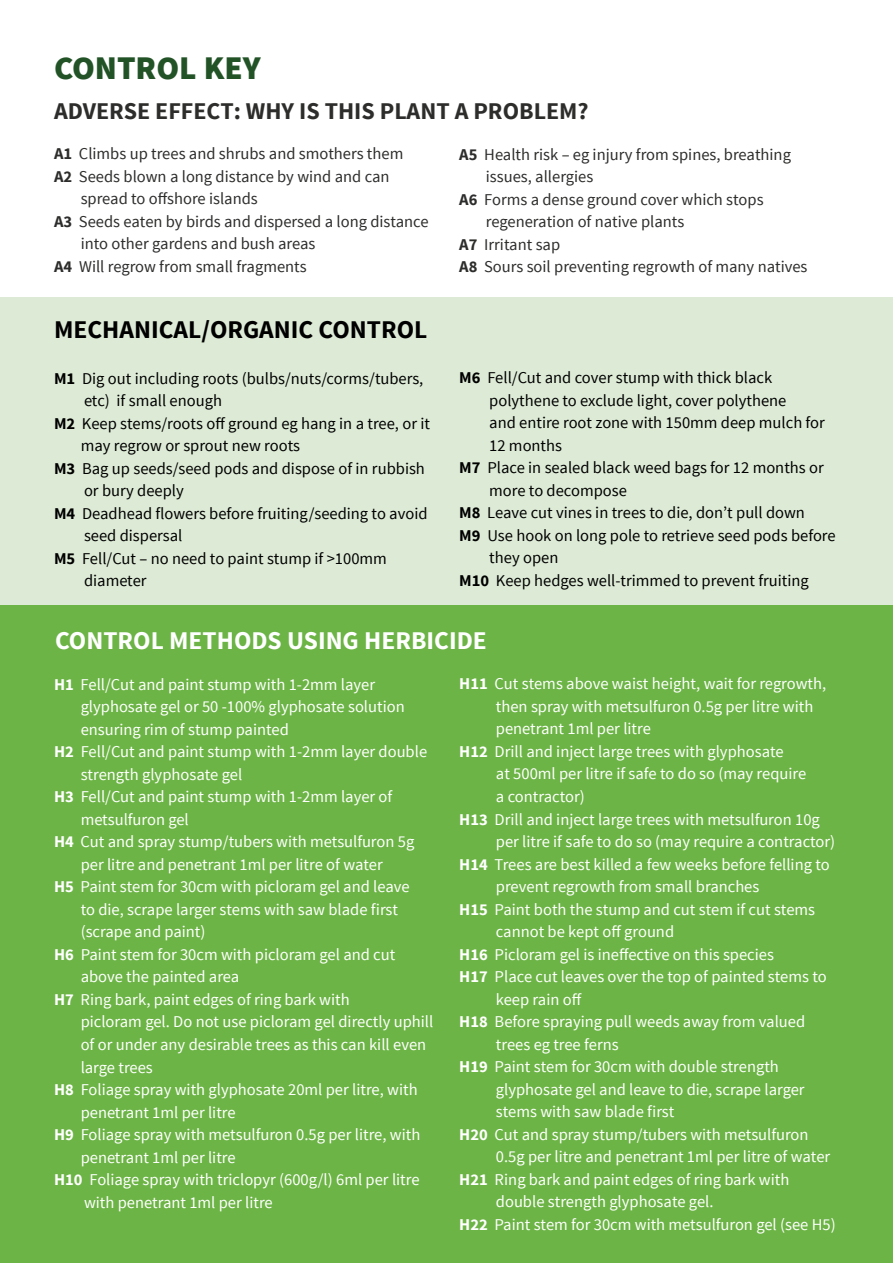
<style>
.page{position:relative;width:893px;height:1263px;background:#fff}
.page>*{position:absolute;margin:0;border:0;box-sizing:border-box;transform-origin:0 0}
.t1{font:900 33px "Source Sans Pro";color:#225327}
.t2{font:700 25.5px "Source Sans Pro";color:#fff}
.t3{font:700 25.5px "Source Sans Pro";color:#000}
.t4{font:700 24px "Source Sans Pro";color:#2d2d2c}
.t5{font:16.5px "Source Sans Pro";color:#fff}
.t6{font:16.5px "Source Sans Pro";color:#000}
.t7{font:16.5px "Source Sans Pro";color:#2d2d2c}
.s1{font-weight:700}
</style>
<div class="page">
<div style="left:0;top:604px;width:893px;height:659px;background:#6cb445"></div>
<div style="left:0;top:297px;width:893px;height:307px;background:#ddebd6"></div>
<h1 class="t1" style="left:54px;top:46px;width:208px">CONTROL KEY</h1>
<h3 class="t4" style="left:54px;top:95px;width:536px">ADVERSE EFFECT: WHY IS THIS PLANT A PROBLEM?</h3>
<p class="t7" style="left:54px;top:144px;width:351px"><span class="s1">A1</span> Climbs up trees and shrubs and smothers them</p>
<p class="t7" style="left:54px;top:166px;width:337px"><span class="s1">A2</span> Seeds blown a long distance by wind and can</p>
<p class="t7" style="left:81px;top:189px;width:179px">spread to offshore islands</p>
<p class="t7" style="left:54px;top:211px;width:376px"><span class="s1">A3</span> Seeds eaten by birds and dispersed a long distance</p>
<p class="t7" style="left:81px;top:234px;width:236px">into other gardens and bush areas</p>
<p class="t7" style="left:54px;top:256px;width:254px"><span class="s1">A4</span> Will regrow from small fragments</p>
<h2 class="t3" style="left:54px;top:313px;width:375px">MECHANICAL/ORGANIC CONTROL</h2>
<p class="t6" style="left:54px;top:368px;width:371px"><span class="s1">M1</span> Dig out including roots (bulbs/nuts/corms/tubers,</p>
<p class="t6" style="left:84px;top:391px;width:139px">etc) if small enough</p>
<p class="t6" style="left:54px;top:413px;width:377px"><span class="s1">M2</span> Keep stems/roots off ground eg hang in a tree, or it</p>
<p class="t6" style="left:81px;top:436px;width:221px">may regrow or sprout new roots</p>
<p class="t6" style="left:54px;top:458px;width:372px"><span class="s1">M3</span> Bag up seeds/seed pods and dispose of in rubbish</p>
<p class="t6" style="left:84px;top:481px;width:101px">or bury deeply</p>
<p class="t6" style="left:54px;top:503px;width:375px"><span class="s1">M4</span> Deadhead flowers before fruiting/seeding to avoid</p>
<p class="t6" style="left:84px;top:526px;width:100px">seed dispersal</p>
<p class="t6" style="left:54px;top:548px;width:334px"><span class="s1">M5</span> Fell/Cut – no need to paint stump if &gt;100mm</p>
<p class="t6" style="left:84px;top:571px;width:64px">diameter</p>
<p class="t7" style="left:459px;top:144px;width:333px"><span class="s1">A5</span> Health risk – eg injury from spines, breathing</p>
<p class="t7" style="left:486px;top:166px;width:109px">issues, allergies</p>
<p class="t7" style="left:459px;top:189px;width:306px"><span class="s1">A6</span> Forms a dense ground cover which stops</p>
<p class="t7" style="left:486px;top:211px;width:200px">regeneration of native plants</p>
<p class="t7" style="left:459px;top:234px;width:102px"><span class="s1">A7</span> Irritant sap</p>
<p class="t7" style="left:459px;top:256px;width:350px"><span class="s1">A8</span> Sours soil preventing regrowth of many natives</p>
<p class="t6" style="left:459px;top:367px;width:314px"><span class="s1">M6</span> Fell/Cut and cover stump with thick black</p>
<p class="t6" style="left:489px;top:390px;width:299px">polythene to exclude light, cover polythene</p>
<p class="t6" style="left:489px;top:412px;width:337px">and entire root zone with 150mm deep mulch for</p>
<p class="t6" style="left:489px;top:435px;width:74px">12 months</p>
<p class="t6" style="left:459px;top:457px;width:366px"><span class="s1">M7</span> Place in sealed black weed bags for 12 months or</p>
<p class="t6" style="left:489px;top:480px;width:139px">more to decompose</p>
<p class="t6" style="left:459px;top:502px;width:347px"><span class="s1">M8</span> Leave cut vines in trees to die, don’t pull down</p>
<p class="t6" style="left:459px;top:525px;width:378px"><span class="s1">M9</span> Use hook on long pole to retrieve seed pods before</p>
<p class="t6" style="left:489px;top:547px;width:71px">they open</p>
<p class="t6" style="left:459px;top:570px;width:351px"><span class="s1">M10</span> Keep hedges well-trimmed to prevent fruiting</p>
<h2 class="t2" style="left:55px;top:624px;width:433px">CONTROL METHODS USING HERBICIDE</h2>
<p class="t5" style="left:54px;top:674px;width:323px"><span class="s1">H1</span> Fell/Cut and paint stump with 1-2mm layer</p>
<p class="t5" style="left:81px;top:697px;width:326px">glyphosate gel or 50 -100% glyphosate solution</p>
<p class="t5" style="left:81px;top:719px;width:210px">ensuring rim of stump painted</p>
<p class="t5" style="left:54px;top:742px;width:375px"><span class="s1">H2</span> Fell/Cut and paint stump with 1-2mm layer double</p>
<p class="t5" style="left:81px;top:764px;width:163px">strength glyphosate gel</p>
<p class="t5" style="left:54px;top:787px;width:340px"><span class="s1">H3</span> Fell/Cut and paint stump with 1-2mm layer of</p>
<p class="t5" style="left:81px;top:809px;width:110px">metsulfuron gel</p>
<p class="t5" style="left:54px;top:832px;width:362px"><span class="s1">H4</span> Cut and spray stump/tubers with metsulfuron 5g</p>
<p class="t5" style="left:81px;top:854px;width:304px">per litre and penetrant 1ml per litre of water</p>
<p class="t5" style="left:54px;top:877px;width:357px"><span class="s1">H5</span> Paint stem for 30cm with picloram gel and leave</p>
<p class="t5" style="left:81px;top:899px;width:319px">to die, scrape larger stems with saw blade first</p>
<p class="t5" style="left:81px;top:922px;width:126px">(scrape and paint)</p>
<p class="t5" style="left:54px;top:944px;width:343px"><span class="s1">H6</span> Paint stem for 30cm with picloram gel and cut</p>
<p class="t5" style="left:81px;top:967px;width:160px">above the painted area</p>
<p class="t5" style="left:54px;top:989px;width:297px"><span class="s1">H7</span> Ring bark, paint edges of ring bark with</p>
<p class="t5" style="left:81px;top:1012px;width:354px">picloram gel. Do not use picloram gel directly uphill</p>
<p class="t5" style="left:81px;top:1034px;width:347px">of or under any desirable trees as this can kill even</p>
<p class="t5" style="left:81px;top:1057px;width:74px">large trees</p>
<p class="t5" style="left:54px;top:1079px;width:365px"><span class="s1">H8</span> Foliage spray with glyphosate 20ml per litre, with</p>
<p class="t5" style="left:81px;top:1102px;width:156px">penetrant 1ml per litre</p>
<p class="t5" style="left:54px;top:1124px;width:368px"><span class="s1">H9</span> Foliage spray with metsulfuron 0.5g per litre, with</p>
<p class="t5" style="left:81px;top:1147px;width:156px">penetrant 1ml per litre</p>
<p class="t5" style="left:54px;top:1169px;width:367px"><span class="s1">H10</span> Foliage spray with triclopyr (600g/l) 6ml per litre</p>
<p class="t5" style="left:84px;top:1192px;width:190px">with penetrant 1ml per litre</p>
<p class="t5" style="left:459px;top:674px;width:368px"><span class="s1">H11</span> Cut stems above waist height, wait for regrowth,</p>
<p class="t5" style="left:496px;top:696px;width:319px">then spray with metsulfuron 0.5g per litre with</p>
<p class="t5" style="left:496px;top:719px;width:156px">penetrant 1ml per litre</p>
<p class="t5" style="left:459px;top:741px;width:326px"><span class="s1">H12</span> Drill and inject large trees with glyphosate</p>
<p class="t5" style="left:496px;top:764px;width:312px">at 500ml per litre if safe to do so (may require</p>
<p class="t5" style="left:496px;top:786px;width:90px">a contractor)</p>
<p class="t5" style="left:459px;top:809px;width:362px"><span class="s1">H13</span> Drill and inject large trees with metsulfuron 10g</p>
<p class="t5" style="left:496px;top:831px;width:341px">per litre if safe to do so (may require a contractor)</p>
<p class="t5" style="left:459px;top:854px;width:372px"><span class="s1">H14</span> Trees are best killed a few weeks before felling to</p>
<p class="t5" style="left:496px;top:876px;width:265px">prevent regrowth from small branches</p>
<p class="t5" style="left:459px;top:899px;width:357px"><span class="s1">H15</span> Paint both the stump and cut stem if cut stems</p>
<p class="t5" style="left:496px;top:921px;width:180px">cannot be kept off ground</p>
<p class="t5" style="left:459px;top:944px;width:316px"><span class="s1">H16</span> Picloram gel is ineffective on this species</p>
<p class="t5" style="left:459px;top:966px;width:369px"><span class="s1">H17</span> Place cut leaves over the top of painted stems to</p>
<p class="t5" style="left:496px;top:989px;width:87px">keep rain off</p>
<p class="t5" style="left:459px;top:1011px;width:347px"><span class="s1">H18</span> Before spraying pull weeds away from valued</p>
<p class="t5" style="left:496px;top:1034px;width:124px">trees eg tree ferns</p>
<p class="t5" style="left:459px;top:1056px;width:321px"><span class="s1">H19</span> Paint stem for 30cm with double strength</p>
<p class="t5" style="left:496px;top:1079px;width:310px">glyphosate gel and leave to die, scrape larger</p>
<p class="t5" style="left:496px;top:1101px;width:180px">stems with saw blade first</p>
<p class="t5" style="left:459px;top:1124px;width:351px"><span class="s1">H20</span> Cut and spray stump/tubers with metsulfuron</p>
<p class="t5" style="left:496px;top:1146px;width:336px">0.5g per litre and penetrant 1ml per litre of water</p>
<p class="t5" style="left:459px;top:1169px;width:332px"><span class="s1">H21</span> Ring bark and paint edges of ring bark with</p>
<p class="t5" style="left:496px;top:1191px;width:219px">double strength glyphosate gel.</p>
<p class="t5" style="left:459px;top:1214px;width:378px"><span class="s1">H22</span> Paint stem for 30cm with metsulfuron gel (see H5)</p>
</div>
